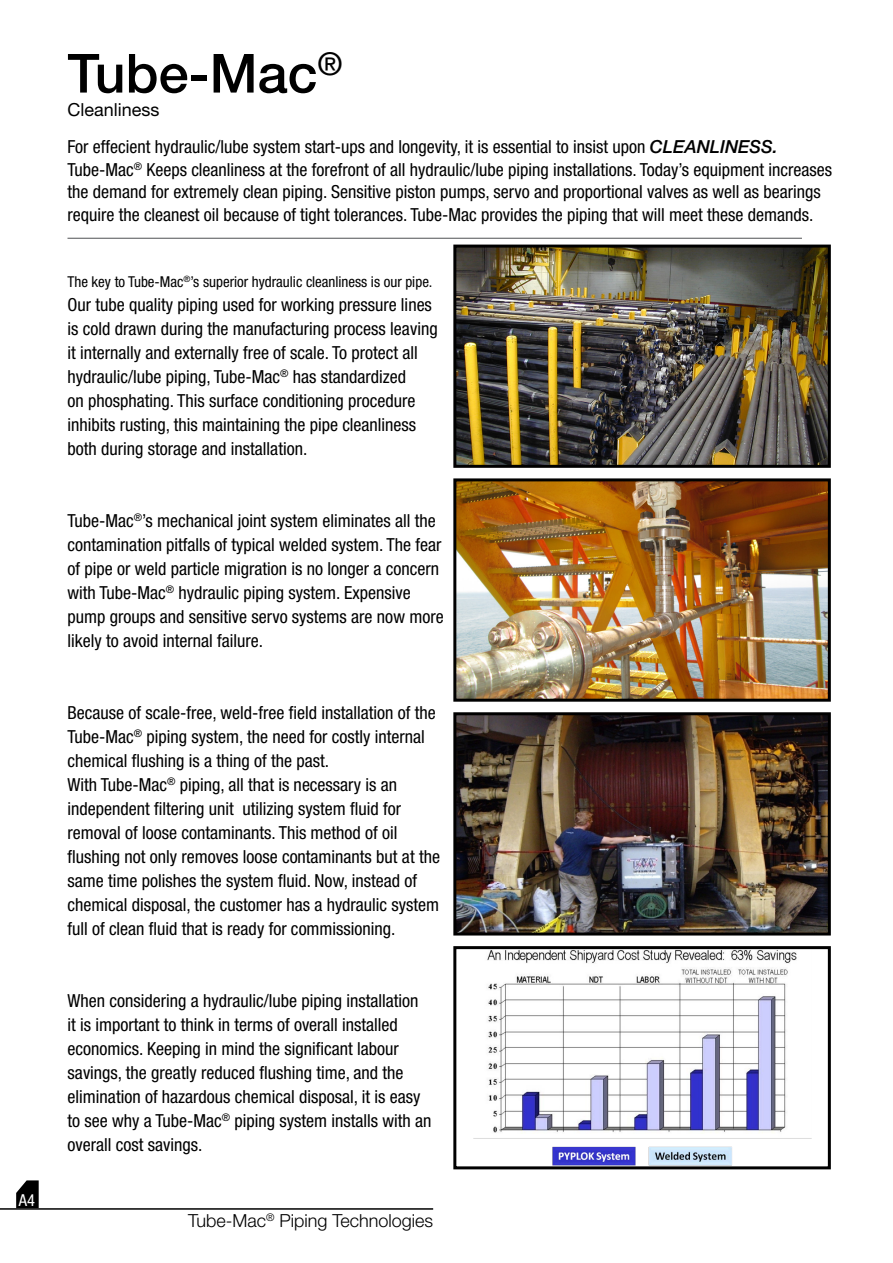
<style>
.page{position:relative;width:893px;height:1263px;background:#fff}
.page>*{position:absolute;margin:0;border:0;box-sizing:border-box;transform-origin:0 0}
.t1{font:500 54px "Helvetica Neue LT Std";color:#000}
.t2{font:condensed 18px/24px "Helvetica Neue LT Std";color:#000}
.t3{font:300 18px "Helvetica Neue LT Std";color:#000}
.t4{font:condensed 16.5px "Helvetica Neue LT Std";color:#fff}
.t5{font:condensed 15px "Helvetica Neue LT Std";color:#000}
.s1{font-stretch:normal}
.s2{font-weight:500;font-style:italic;font-stretch:normal}
</style>
<div class="page">
<hr style="left:0;top:1208px;width:433px;height:2px;background:#000">
<svg style="left:16px;top:1180px;width:23px;height:28px"></svg>
<hr style="left:68px;top:238px;width:734px;height:1px;background:#636466">
<img style="left:457px;top:249px;width:370px;height:215px">
<div style="left:453px;top:245px;width:378px;height:223px;border:3px solid #000"></div>
<img style="left:473px;top:950px;width:338px;height:215px">
<div style="left:453px;top:946px;width:378px;height:223px;border:3px solid #000"></div>
<img style="left:457px;top:716px;width:370px;height:215px">
<div style="left:453px;top:712px;width:378px;height:223px;border:3px solid #000"></div>
<img style="left:457px;top:482px;width:370px;height:216px">
<div style="left:453px;top:478px;width:378px;height:224px;border:3px solid #000"></div>
<p class="t4" style="left:19px;top:1191px;width:18px">A4</p>
<h1 class="t1" style="left:68px;top:41px;width:277px">Tube-Mac<sup>®</sup></h1>
<p class="t2" style="left:68px;top:90px;width:712px;line-height:37.7px"><span class="s1">Cleanliness<br></span>For effecient hydraulic/lube system start-ups and longevity, it is essential to insist upon <span class="s2">CLEANLINESS.</span></p>
<p class="t2" style="left:68px;top:158px;width:766px;line-height:22.5px">Tube-Mac<sup>®</sup> Keeps cleanliness at the forefront of all hydraulic/lube piping installations. Today’s equipment increases the demand for extremely clean piping. Sensitive piston pumps, servo and proportional valves as well as bearings require the cleanest oil because of tight tolerances. Tube-Mac provides the piping that will meet these demands.</p>
<p class="t5" style="left:68px;top:273px;width:367px">The key to Tube-Mac<sup>®</sup>’s superior hydraulic cleanliness is our pipe.</p>
<p class="t2" style="left:68px;top:293px;width:372px">Our tube quality piping used for working pressure lines is cold drawn during the manufacturing process leaving it internally and externally free of scale. To protect all hydraulic/lube piping, Tube-Mac<sup>®</sup> has standardized<br>on phosphating. This surface conditioning procedure inhibits rusting, this maintaining the pipe cleanliness both during storage and installation.</p>
<p class="t2" style="left:68px;top:509px;width:378px">Tube-Mac<sup>®</sup>’s mechanical joint system eliminates all the contamination pitfalls of typical welded system. The fear of pipe or weld particle migration is no longer a concern with Tube-Mac<sup>®</sup> hydraulic piping system. Expensive pump groups and sensitive servo systems are now more likely to avoid internal failure.</p>
<p class="t2" style="left:68px;top:701px;width:374px">Because of scale-free, weld-free field installation of the Tube-Mac<sup>®</sup> piping system, the need for costly internal chemical flushing is a thing of the past.<br>With Tube-Mac<sup>®</sup> piping, all that is necessary is an independent filtering unit utilizing system fluid for removal of loose contaminants. This method of oil flushing not only removes loose contaminants but at the same time polishes the system fluid. Now, instead of chemical disposal, the customer has a hydraulic system full of clean fluid that is ready for commissioning.</p>
<p class="t2" style="left:68px;top:989px;width:365px">When considering a hydraulic/lube piping installation it is important to think in terms of overall installed economics. Keeping in mind the significant labour savings, the greatly reduced flushing time, and the elimination of hazardous chemical disposal, it is easy to see why a Tube-Mac<sup>®</sup> piping system installs with an overall cost savings.</p>
<p class="t3" style="left:188px;top:1210px;width:247px">Tube-Mac<sup>®</sup> Piping Technologies</p>
</div>
